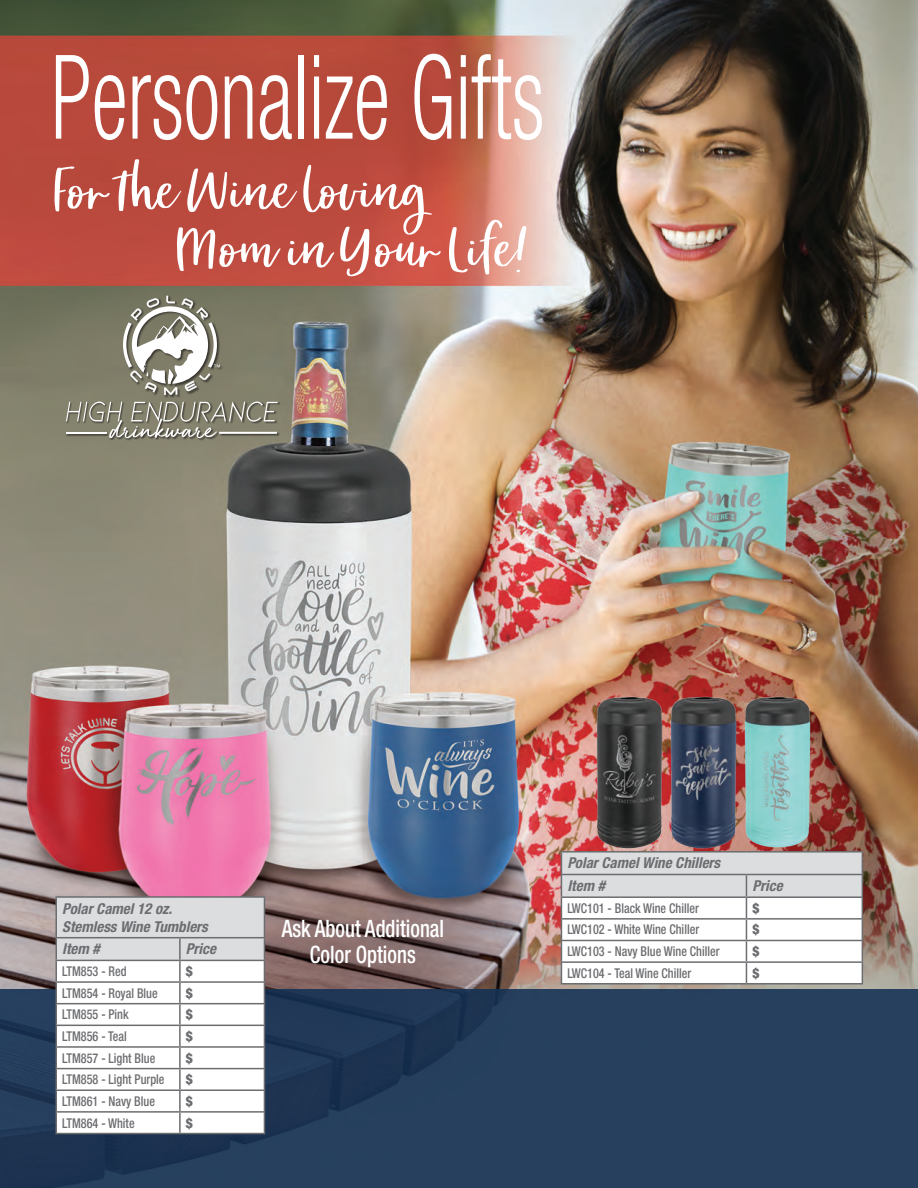
<style>
.page{position:relative;width:918px;height:1188px;background:#fff}
.page>*{position:absolute;margin:0;border:0;box-sizing:border-box;transform-origin:0 0}
.t1{font:300 condensed 117px "Helvetica Neue LT Std";color:#fff;scale:.72 1}
.t2{font:67.95px "Market Saturday";color:#fff;scale:1.12 1}
.t3{font:500 condensed 24px "Helvetica Neue LT Std";color:#fff;scale:.86 1}
.t4{font:italic 700 condensed 15px "Helvetica Neue LT Std";color:#6c6d70}
.t5{font:500 condensed 13.5px "Helvetica Neue LT Std";color:#6c6d70;scale:.9 1}
.t6{font:900 condensed 13.5px "Helvetica Neue LT Std";color:#6c6d70}
</style>
<div class="page">
<img style="left:0;top:0;width:918px;height:989px">
<div style="left:66px;top:402px;width:214px;height:39px;background:#231f20;opacity:.75"></div>
<svg style="left:66px;top:402px;width:212px;height:36px;background:#8d8b7c"></svg>
<hr style="left:66px;top:432px;width:41px;height:2px;background:#fff">
<hr style="left:219px;top:432px;width:58px;height:2px;background:#fff">
<div style="left:123px;top:296px;width:100px;height:102px;background:#231f20;opacity:.75"></div>
<svg style="left:123px;top:296px;width:97px;height:99px"></svg>
<div style="left:0;top:989px;width:918px;height:199px;background:linear-gradient(to right,#1e3654,#284260)"></div>
<hr style="left:561px;top:851px;width:185px;height:2px;background:#6c6d70">
<hr style="left:746px;top:851px;width:117px;height:2px;background:#6c6d70">
<svg style="left:561px;top:852px;width:302px;height:131px"></svg>
<hr style="left:561px;top:983px;width:185px;height:2px;background:#6c6d70">
<hr style="left:746px;top:983px;width:117px;height:2px;background:#6c6d70">
<img style="left:670px;top:697px;width:66px;height:152px">
<img style="left:744px;top:697px;width:66px;height:152px">
<img style="left:596px;top:697px;width:66px;height:152px">
<hr style="left:56px;top:896px;width:124px;height:2px;background:#6c6d70">
<hr style="left:180px;top:896px;width:85px;height:2px;background:#6c6d70">
<svg style="left:56px;top:897px;width:209px;height:236px"></svg>
<hr style="left:56px;top:1133px;width:124px;height:1px;background:#6c6d70">
<hr style="left:180px;top:1133px;width:85px;height:1px;background:#6c6d70">
<p class="t1" style="left:51px;top:30px;width:687px">Personalize Gifts</p>
<p class="t2" style="left:52px;top:159px;width:337px">For the Wine loving</p>
<p class="t2" style="left:176px;top:218px;width:316px">Mom in Your Life!</p>
<p class="t4" style="left:62px;top:899px;width:112px">Polar Camel 12 oz.</p>
<p class="t4" style="left:62px;top:917px;width:147px">Stemless Wine Tumblers</p>
<p class="t4" style="left:62px;top:940px;width:39px">Item #</p>
<p class="t4" style="left:186px;top:940px;width:32px">Price</p>
<p class="t5" style="left:62px;top:963px;width:73px">LTM853 - Red</p>
<p class="t6" style="left:186px;top:963px;width:9px">$</p>
<p class="t5" style="left:62px;top:985px;width:108px">LTM854 - Royal Blue</p>
<p class="t6" style="left:186px;top:985px;width:9px">$</p>
<p class="t5" style="left:62px;top:1006px;width:75px">LTM855 - Pink</p>
<p class="t6" style="left:186px;top:1006px;width:9px">$</p>
<p class="t5" style="left:62px;top:1028px;width:73px">LTM856 - Teal</p>
<p class="t6" style="left:186px;top:1028px;width:9px">$</p>
<p class="t5" style="left:62px;top:1050px;width:105px">LTM857 - Light Blue</p>
<p class="t6" style="left:186px;top:1049px;width:9px">$</p>
<p class="t5" style="left:62px;top:1071px;width:115px">LTM858 - Light Purple</p>
<p class="t6" style="left:186px;top:1071px;width:9px">$</p>
<p class="t5" style="left:62px;top:1093px;width:105px">LTM861 - Navy Blue</p>
<p class="t6" style="left:186px;top:1093px;width:9px">$</p>
<p class="t5" style="left:62px;top:1115px;width:82px">LTM864 - White</p>
<p class="t6" style="left:186px;top:1114px;width:9px">$</p>
<p class="t3" style="left:282px;top:914px;width:190px">Ask About Additional</p>
<p class="t3" style="left:310px;top:940px;width:125px">Color Options</p>
<p class="t4" style="left:567px;top:854px;width:154px">Polar Camel Wine Chillers</p>
<p class="t4" style="left:567px;top:877px;width:39px">Item #</p>
<p class="t4" style="left:752px;top:877px;width:32px">Price</p>
<p class="t5" style="left:567px;top:900px;width:148px">LWC101 - Black Wine Chiller</p>
<p class="t6" style="left:752px;top:900px;width:9px">$</p>
<p class="t5" style="left:567px;top:922px;width:148px">LWC102 - White Wine Chiller</p>
<p class="t6" style="left:752px;top:921px;width:9px">$</p>
<p class="t5" style="left:567px;top:943px;width:171px">LWC103 - Navy Blue Wine Chiller</p>
<p class="t6" style="left:752px;top:943px;width:9px">$</p>
<p class="t5" style="left:567px;top:965px;width:139px">LWC104 - Teal Wine Chiller</p>
<p class="t6" style="left:752px;top:965px;width:9px">$</p>
</div>
